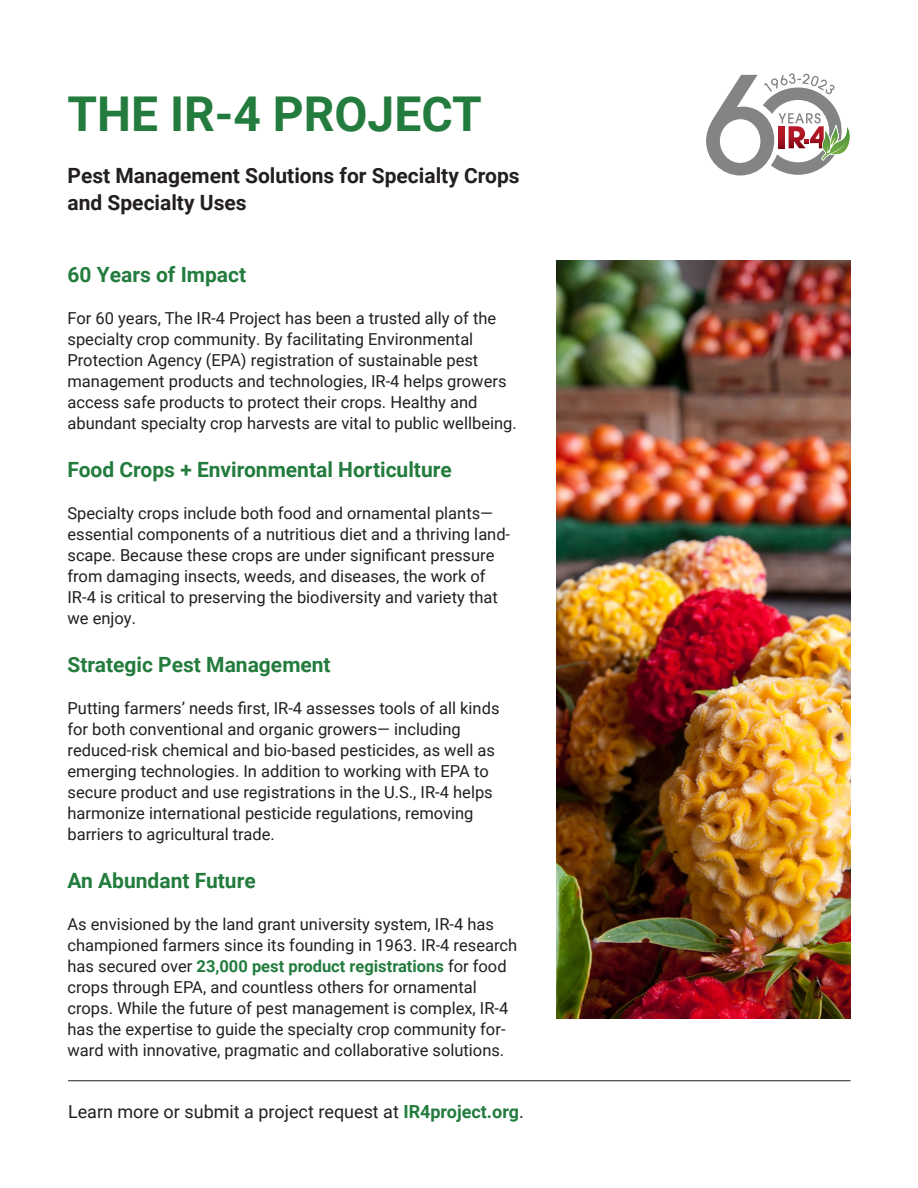
<style>
.page{position:relative;width:918px;height:1188px;background:#fff}
.page>*{position:absolute;margin:0;border:0;box-sizing:border-box;transform-origin:0 0}
.t1{font:700 48px "Roboto";color:#237c3e}
.t2{font:700 21px "Roboto";color:#237c3e}
.t3{font:700 21px/27px "Roboto";color:#231f20}
.t4{font:18px "Roboto";color:#231f20}
.t5{font:16.5px/21px "Roboto";color:#231f20}
.s1{font-weight:700;color:#237c3e}
</style>
<div class="page">
<svg style="left:706px;top:73px;width:144px;height:103px"></svg>
<img style="left:556px;top:261px;width:294px;height:757px">
<hr style="left:68px;top:1080px;width:783px;height:1px;background:#231f20">
<p class="t1" style="left:68px;top:81px;width:416px">THE IR-4 PROJECT</p>
<p class="t3" style="left:68px;top:162px;width:454px">Pest Management Solutions for Specialty Crops and Specialty Uses</p>
<p class="t2" style="left:68px;top:260px;width:180px">60 Years of Impact</p>
<p class="t5" style="left:68px;top:307px;width:451px">For 60 years, The IR-4 Project has been a trusted ally of the specialty crop community. By facilitating Environmental Protection Agency (EPA) registration of sustainable pest management products and technologies, IR-4 helps growers access safe products to protect their crops. Healthy and abundant specialty crop harvests are vital to public wellbeing.</p>
<p class="t2" style="left:68px;top:455px;width:386px">Food Crops + Environmental Horticulture</p>
<p class="t5" style="left:68px;top:502px;width:444px">Specialty crops include both food and ornamental plants— essential components of a nutritious diet and a thriving land&shy;scape. Because these crops are under significant pressure from damaging insects, weeds, and diseases, the work of IR-4 is critical to preserving the biodiversity and variety that we enjoy.</p>
<p class="t2" style="left:68px;top:650px;width:265px">Strategic Pest Management</p>
<p class="t5" style="left:68px;top:697px;width:434px">Putting farmers’ needs first, IR-4 assesses tools of all kinds for both conventional and organic growers— including reduced-risk chemical and bio-based pesticides, as well as emerging technologies. In addition to working with EPA to secure product and use registrations in the U.S., IR-4 helps harmonize international pesticide regulations, removing barriers to agricultural trade.</p>
<p class="t2" style="left:68px;top:866px;width:190px">An Abundant Future</p>
<p class="t5" style="left:68px;top:913px;width:451px">As envisioned by the land grant university system, IR-4 has championed farmers since its founding in 1963. IR-4 research has secured over <span class="s1">23,000 pest product registrations</span> for food crops through EPA, and countless others for ornamental crops. While the future of pest management is complex, IR-4 has the expertise to guide the specialty crop community for&shy;ward with innovative, pragmatic and collaborative solutions.</p>
<p class="t4" style="left:68px;top:1099px;width:457px">Learn more or submit a project request at <span class="s1">IR4project.org</span>.</p>
</div>
